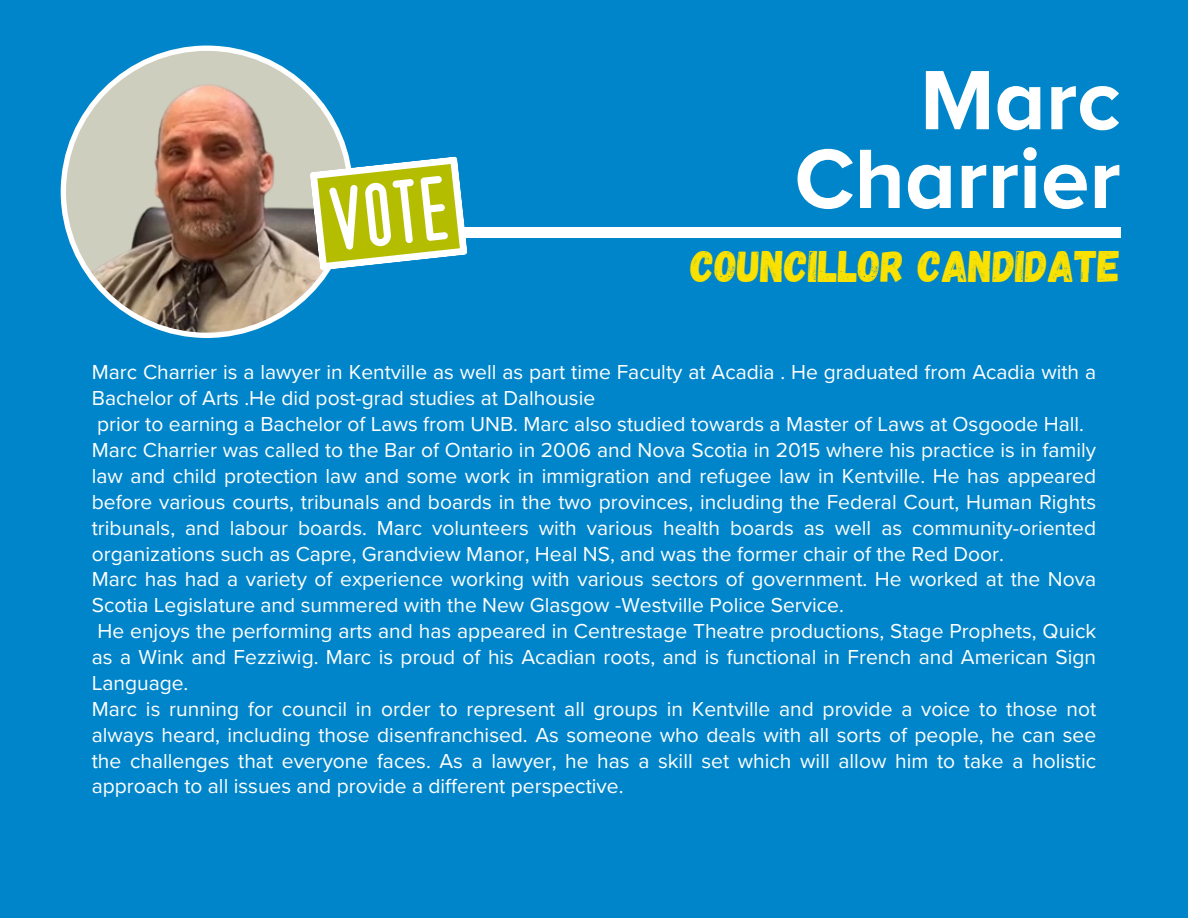
<style>
.page{position:relative;width:1188px;height:918px;background:#0085ca}
.page>*{position:absolute;margin:0;border:0;box-sizing:border-box;transform-origin:0 0}
.t1{font:700 87.3px/78.8px "Proxima Nova A";color:#fff;text-align:right}
.t2{font:44.1px "Gagalin";color:#fae100}
.t3{font:21px/25.8px "Proxima Nova";color:#fff;text-align:justify}
</style>
<div class="page">
<div style="left:283px;top:228px;width:838px;height:10px;background:#fff"></div>
<img style="left:61px;top:46px;width:288px;height:292px">
<svg style="left:310px;top:156px;width:158px;height:115px"></svg>
<p class="t1" style="left:795px;top:65px;width:328px">Marc<br>Charrier</p>
<p class="t2" style="left:691px;top:238px;width:431px">COUNCILLOR CANDIDATE</p>
<p class="t3" style="left:92px;top:360px;width:1006px">Marc Charrier is a lawyer in Kentville as well as part time Faculty at Acadia . He graduated from Acadia with a<br>Bachelor of Arts .He did post-grad studies at Dalhousie</p>
<h1 class="t3" style="left:97px;top:412px;width:988px">prior to earning a Bachelor of Laws from UNB. Marc also studied towards a Master of Laws at Osgoode Hall.</h1>
<p class="t3" style="left:92px;top:438px;width:1006px">Marc Charrier was called to the Bar of Ontario in 2006 and Nova Scotia in 2015 where his practice is in family law and child protection law and some work in immigration and refugee law in Kentville. He has appeared before various courts, tribunals and boards in the two provinces, including the Federal Court, Human Rights tribunals, and labour boards. Marc volunteers with various health boards as well as community-oriented organizations such as Capre, Grandview Manor, Heal NS, and was the former chair of the Red Door.</p>
<h2 class="t3" style="left:92px;top:567px;width:1006px">Marc has had a variety of experience working with various sectors of government. He worked at the Nova<br>Scotia Legislature and summered with the New Glasgow -Westville Police Service.</h2>
<p class="t3" style="left:92px;top:619px;width:1006px">He enjoys the performing arts and has appeared in Centrestage Theatre productions, Stage Prophets, Quick as a Wink and Fezziwig. Marc is proud of his Acadian roots, and is functional in French and American Sign Language.</p>
<p class="t3" style="left:92px;top:697px;width:1006px">Marc is running for council in order to represent all groups in Kentville and provide a voice to those not always heard, including those disenfranchised. As someone who deals with all sorts of people, he can see the challenges that everyone faces. As a lawyer, he has a skill set which will allow him to take a holistic approach to all issues and provide a different perspective.</p>
</div>
